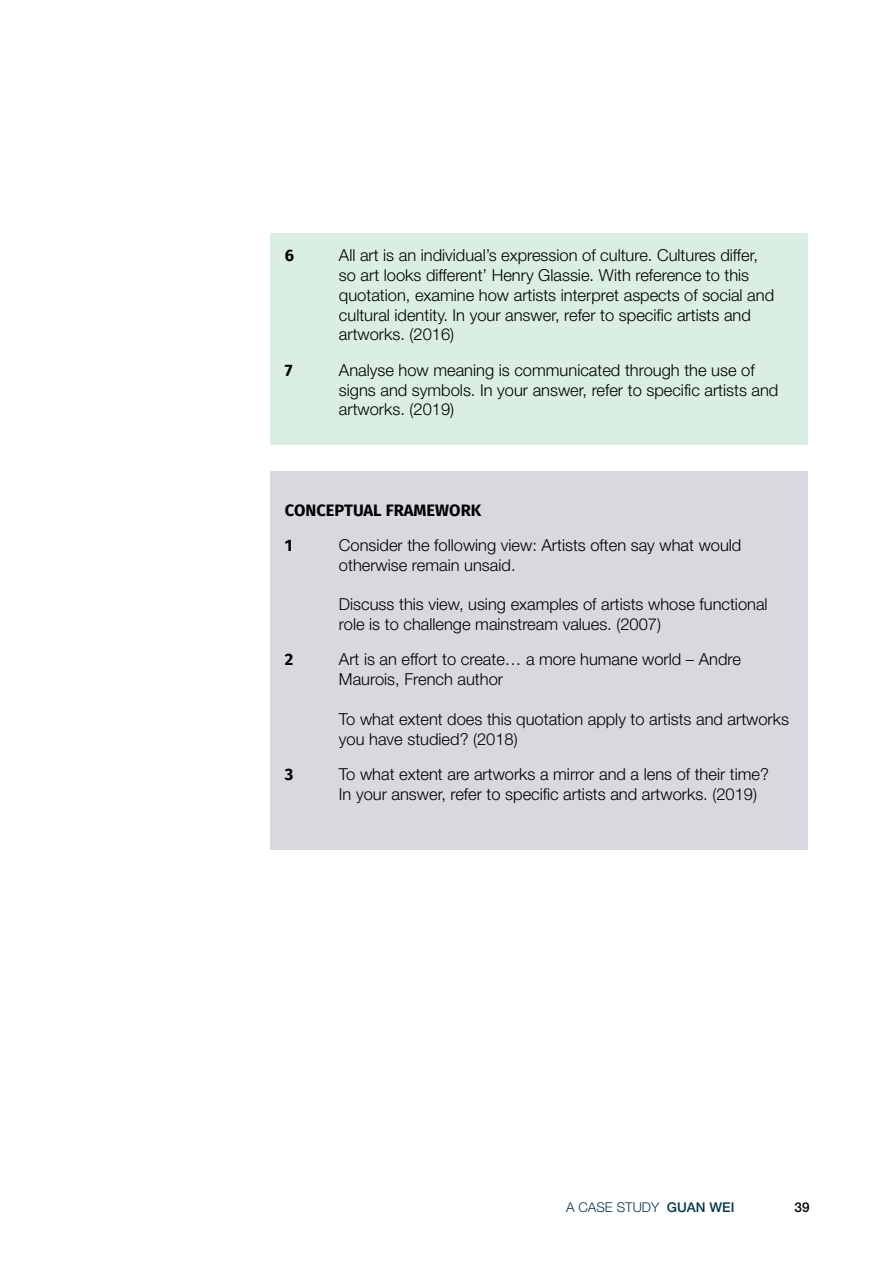
<style>
.page{position:relative;width:893px;height:1263px;background:#fff}
.page>*{position:absolute;margin:0;border:0;box-sizing:border-box;transform-origin:0 0}
.t1{font:300 16.5px/19.8px "Helvetica Neue LT Std";color:#000}
.t2{font:700 16.5px/35.2px "Fira Sans";color:#000}
.t3{font:300 13.5px "Helvetica Neue LT Std";color:#07374d}
.t4{font:500 13.5px "Helvetica Neue LT Std";color:#000}
.s1{font-weight:500}
</style>
<div class="page">
<div style="left:270px;top:233px;width:538px;height:211px;background:#daeee3"></div>
<div style="left:270px;top:471px;width:538px;height:378px;background:#d8d9de"></div>
<p class="t2" style="left:285px;top:237px;width:11px">6</p>
<p class="t1" style="left:339px;top:245px;width:437px">All art is an individual’s expression of culture. Cultures differ, so art looks different’ Henry Glassie. With reference to this quotation, examine how artists interpret aspects of social and cultural identity. In your answer, refer to specific artists and artworks. (2016)</p>
<p class="t2" style="left:285px;top:351px;width:9px">7</p>
<p class="t1" style="left:339px;top:360px;width:441px">Analyse how meaning is communicated through the use of signs and symbols. In your answer, refer to specific artists and artworks. (2019)</p>
<p class="t2" style="left:285px;top:491px;width:198px">CONCEPTUAL FRAMEWORK<br>1</p>
<p class="t1" style="left:339px;top:535px;width:404px">Consider the following view: Artists often say what would otherwise remain unsaid.</p>
<p class="t1" style="left:339px;top:594px;width:430px">Discuss this view, using examples of artists whose functional role is to challenge mainstream values. (2007)</p>
<p class="t2" style="left:285px;top:641px;width:10px">2</p>
<p class="t1" style="left:339px;top:649px;width:403px">Art is an effort to create… a more humane world – Andre<br>Maurois, French author</p>
<p class="t1" style="left:339px;top:709px;width:452px">To what extent does this quotation apply to artists and artworks you have studied? (2018)</p>
<p class="t2" style="left:285px;top:755px;width:10px">3</p>
<p class="t1" style="left:339px;top:764px;width:432px">To what extent are artworks a mirror and a lens of their time?<br>In your answer, refer to specific artists and artworks. (2019)</p>
<p class="t3" style="left:566px;top:1199px;width:170px">A CASE STUDY <span class="s1">GUAN WEI</span></p>
<p class="t4" style="left:795px;top:1199px;width:17px">39</p>
</div>
